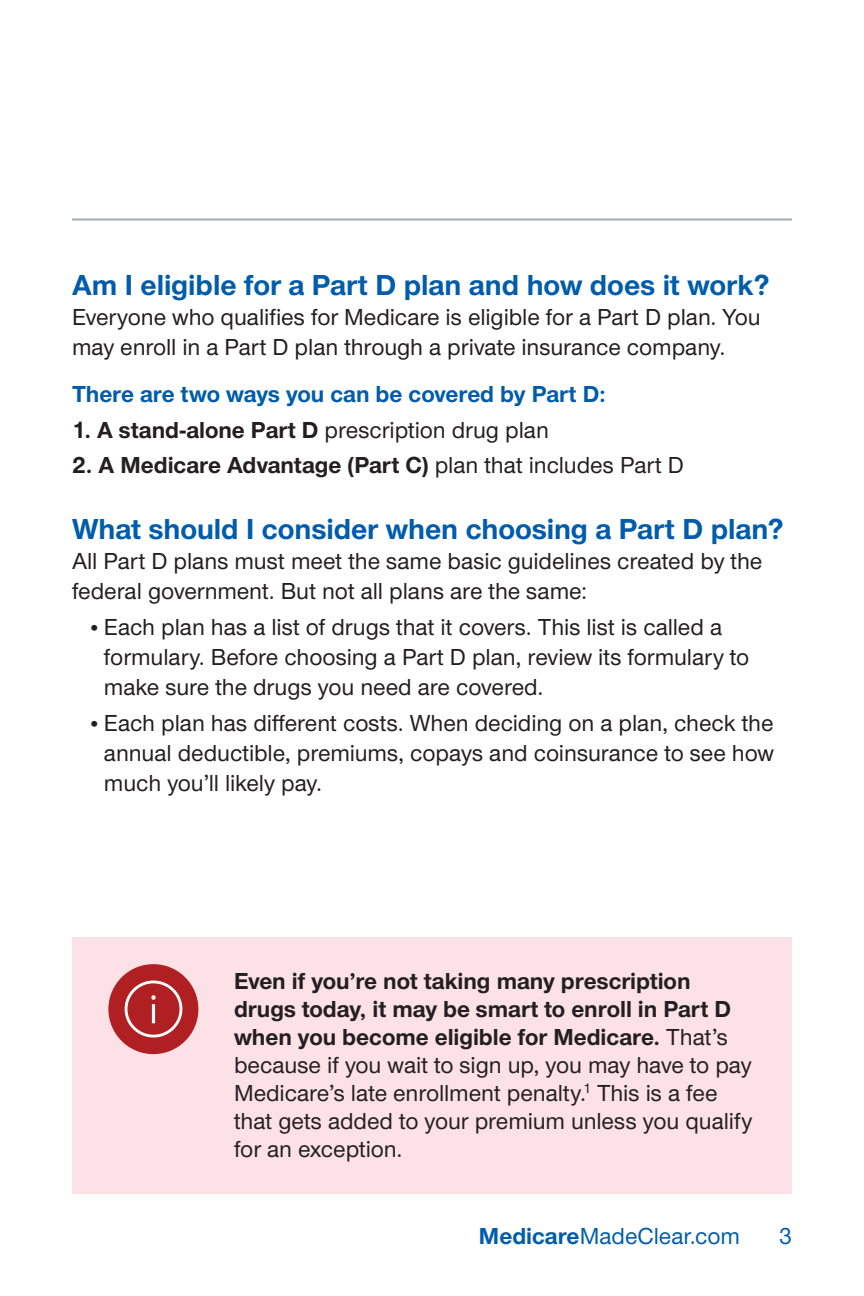
<style>
.page{position:relative;width:864px;height:1296px;background:#fff}
.page>*{position:absolute;margin:0;border:0;box-sizing:border-box;transform-origin:0 0}
.t1{font:700 30px "UHC Sans";color:#015dac}
.t2{font:500 24px/30px "UHC Sans";letter-spacing:-.005em;color:#231f20}
.t3{font:700 24px "UHC Sans";letter-spacing:.005em;color:#231f20}
.t4{font:700 24px "UHC Sans";color:#015dac}
.t5{font:500 24px "UHC Sans";color:#015dac}
.s1{font-weight:700}
.s2{font-weight:500}
.s3{font-family:"UHC Serif Text";font-weight:400}
</style>
<div class="page">
<hr style="left:72px;top:219px;width:720px;height:2px;background:#a2aeb6">
<div style="left:72px;top:937px;width:720px;height:256px;background:#fce2e7"></div>
<div style="left:108px;top:964px;width:90px;height:90px;background:#b02023;border-radius:50%"></div>
<img style="left:120px;top:975px;width:67px;height:68px">
<p class="t1" style="left:72px;top:264px;width:699px">Am I eligible for a Part D plan and how does it work?</p>
<p class="t2" style="left:72px;top:301px;width:690px">Everyone who qualifies for Medicare is eligible for a Part D plan. You may enroll in a Part D plan through a private insurance company.</p>
<p class="t4" style="left:72px;top:378px;width:535px">There are two ways you can be covered by Part D:</p>
<p class="t2" style="left:72px;top:414px;width:478px"><span class="s1">1. A stand-alone Part D</span> prescription drug plan</p>
<p class="t3" style="left:72px;top:449px;width:614px">2. A Medicare Advantage (Part C) <span class="s2">plan that includes Part D</span></p>
<p class="t1" style="left:72px;top:509px;width:713px">What should I consider when choosing a Part D plan?</p>
<p class="t2" style="left:72px;top:545px;width:692px">All Part D plans must meet the same basic guidelines created by the federal government. But not all plans are the same:</p>
<p class="t2" style="left:104px;top:611px;width:647px;text-indent:-14px"><span class="s3">•</span> Each plan has a list of drugs that it covers. This list is called a formulary. Before choosing a Part D plan, review its formulary to make sure the drugs you need are covered.</p>
<p class="t2" style="left:104px;top:707px;width:672px;text-align:justify;text-indent:-14px"><span class="s3">•</span> Each plan has different costs. When deciding on a plan, check the annual deductible, premiums, copays and coinsurance to see how much you’ll likely pay.</p>
<p class="t2" style="left:234px;top:966px;width:520px;line-height:28px"><span class="s1">Even if you’re not taking many prescription drugs today, it may be smart to enroll in Part D when you become eligible for Medicare.</span> That’s because if you wait to sign up, you may have to pay Medicare’s late enrollment penalty.<sup>1</sup> This is a fee that gets added to your premium unless you qualify for an exception.</p>
<p class="t5" style="left:479px;top:1220px;width:263px"><span class="s1">Medicare</span>MadeClear.com</p>
<p class="t5" style="left:779px;top:1220px;width:14px">3</p>
</div>
